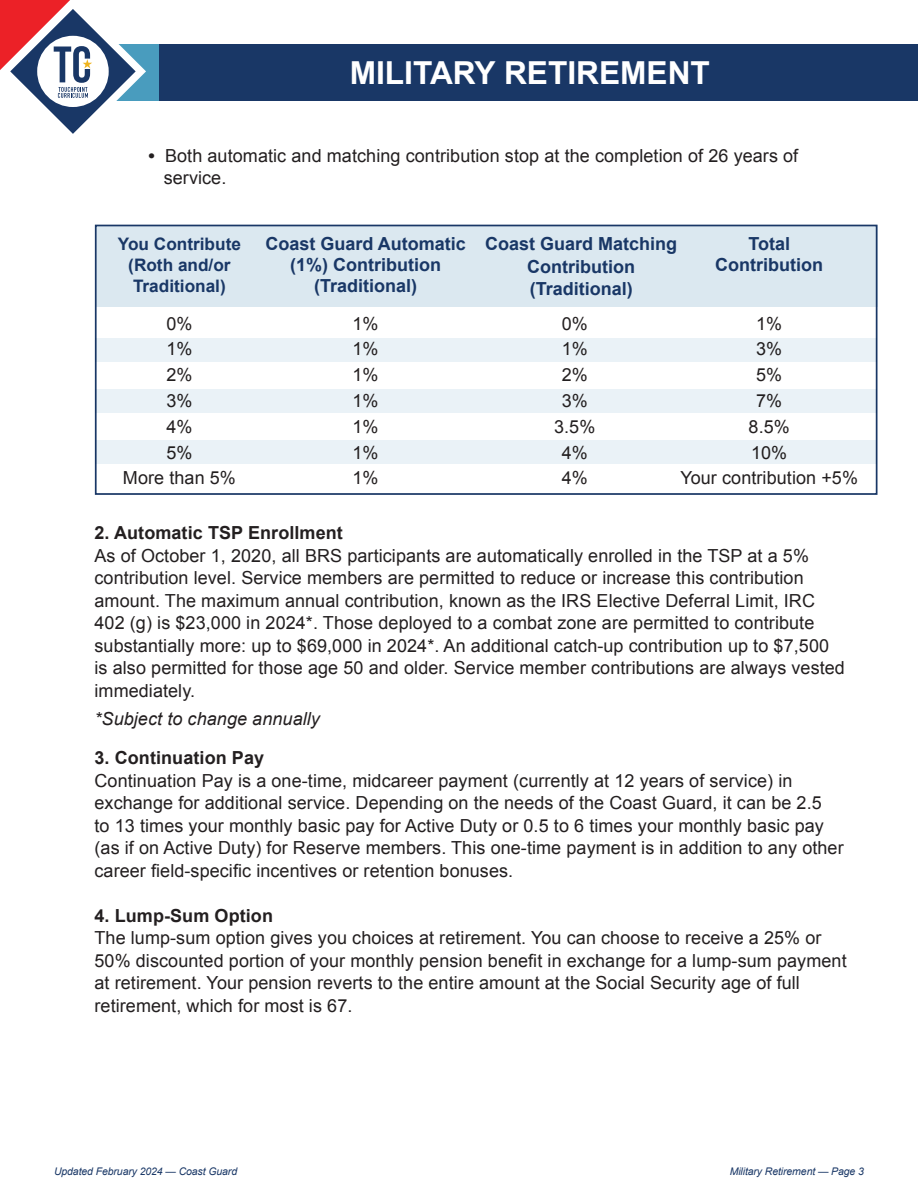
<style>
.page{position:relative;width:918px;height:1188px;background:#fff}
.page>*{position:absolute;margin:0;border:0;box-sizing:border-box;transform-origin:0 0}
.t1{font:700 31.65px "Arial";color:#fff}
.t2{font:18px/22.5px "Arial";letter-spacing:.005em;color:#231f20}
.t3{font:700 18px/21px "Arial";color:#193766;text-align:center}
.t4{font:italic 18px "Arial";letter-spacing:.005em;color:#231f20}
.t5{font:700 18px "Arial";letter-spacing:.005em;color:#231f20}
.t6{font:700 17.25px "Arial";color:#193766}
.t7{font:italic 10.5px "Arial";letter-spacing:-.01em;color:#193766}
.s1{font-weight:700}
</style>
<div class="page">
<div style="left:74px;top:44px;width:844px;height:56px;background:#193766"></div>
<div style="left:95px;top:44px;width:64px;height:56px;background:#499cbe"></div>
<svg style="left:0;top:0;width:156px;height:134px"></svg>
<div style="left:95px;top:225px;width:782px;height:81px;background:#dbe8f0"></div>
<div style="left:95px;top:225px;width:783px;height:270px;border:2px solid #193766"></div>
<div style="left:96px;top:338px;width:781px;height:24px;background:#eaf2f7"></div>
<div style="left:96px;top:389px;width:781px;height:24px;background:#eaf2f7"></div>
<div style="left:96px;top:440px;width:781px;height:24px;background:#eaf2f7"></div>
<p class="t1" style="left:350px;top:52px;width:362px">MILITARY RETIREMENT</p>
<p class="t2" style="left:164px;top:144px;width:636px;text-indent:-15px"><span class="s1">•</span> Both automatic and matching contribution stop at the completion of 26 years of service.</p>
<p class="t6" style="left:118px;top:232px;width:125px">You Contribute</p>
<p class="t6" style="left:128px;top:253px;width:104px">(Roth and/or</p>
<p class="t6" style="left:133px;top:274px;width:94px">Traditional)</p>
<p class="t2" style="left:166px;top:312px;width:28px">0%</p>
<p class="t2" style="left:166px;top:338px;width:28px">1%</p>
<p class="t2" style="left:166px;top:364px;width:28px">2%</p>
<p class="t2" style="left:166px;top:389px;width:28px">3%</p>
<p class="t2" style="left:166px;top:415px;width:28px">4%</p>
<p class="t2" style="left:166px;top:441px;width:28px">5%</p>
<p class="t2" style="left:123px;top:467px;width:115px">More than 5%</p>
<p class="t3" style="left:265px;top:234px;width:202px">Coast Guard Automatic (1%) Contribution</p>
<p class="t3" style="left:314px;top:276px;width:105px">(Traditional)</p>
<p class="t2" style="left:352px;top:312px;width:28px">1%</p>
<p class="t2" style="left:352px;top:338px;width:28px">1%</p>
<p class="t2" style="left:352px;top:364px;width:28px">1%</p>
<p class="t2" style="left:352px;top:389px;width:28px">1%</p>
<p class="t2" style="left:352px;top:415px;width:28px">1%</p>
<p class="t2" style="left:352px;top:441px;width:28px">1%</p>
<p class="t2" style="left:352px;top:467px;width:28px">1%</p>
<p class="t3" style="left:485px;top:233px;width:194px;line-height:22.5px">Coast Guard Matching<br>Contribution</p>
<p class="t3" style="left:530px;top:279px;width:105px">(Traditional)</p>
<p class="t3" style="left:715px;top:234px;width:109px">Total<br>Contribution</p>
<p class="t2" style="left:562px;top:312px;width:28px">0%</p>
<p class="t2" style="left:562px;top:338px;width:28px">1%</p>
<p class="t2" style="left:562px;top:364px;width:28px">2%</p>
<p class="t2" style="left:562px;top:389px;width:28px">3%</p>
<p class="t2" style="left:554px;top:415px;width:43px">3.5%</p>
<p class="t2" style="left:562px;top:441px;width:28px">4%</p>
<p class="t2" style="left:562px;top:467px;width:28px">4%</p>
<p class="t2" style="left:756px;top:312px;width:28px">1%</p>
<p class="t2" style="left:756px;top:338px;width:28px">3%</p>
<p class="t2" style="left:756px;top:364px;width:28px">5%</p>
<p class="t2" style="left:756px;top:389px;width:28px">7%</p>
<p class="t2" style="left:749px;top:415px;width:43px">8.5%</p>
<p class="t2" style="left:751px;top:441px;width:38px">10%</p>
<p class="t2" style="left:680px;top:467px;width:179px">Your contribution +5%</p>
<p class="t2" style="left:94px;top:521px;width:752px"><span class="s1">2. Automatic TSP Enrollment<br></span>As of October 1, 2020, all BRS participants are automatically enrolled in the TSP at a 5% contribution level. Service members are permitted to reduce or increase this contribution amount. The maximum annual contribution, known as the IRS Elective Deferral Limit, IRC 402 (g) is $23,000 in 2024*. Those deployed to a combat zone are permitted to contribute substantially more: up to $69,000 in 2024*. An additional catch-up contribution up to $7,500 is also permitted for those age 50 and older. Service member contributions are always vested immediately.</p>
<p class="t4" style="left:94px;top:707px;width:227px">*Subject to change annually</p>
<p class="t2" style="left:94px;top:746px;width:751px"><span class="s1">3. Continuation Pay<br></span>Continuation Pay is a one-time, midcareer payment (currently at 12 years of service) in exchange for additional service. Depending on the needs of the Coast Guard, it can be 2.5<br>to 13 times your monthly basic pay for Active Duty or 0.5 to 6 times your monthly basic pay (as if on Active Duty) for Reserve members. This one-time payment is in addition to any other career field-specific incentives or retention bonuses.</p>
<p class="t5" style="left:94px;top:903px;width:180px">4. Lump-Sum Option</p>
<p class="t2" style="left:94px;top:926px;width:754px">The lump-sum option gives you choices at retirement. You can choose to receive a 25% or 50% discounted portion of your monthly pension benefit in exchange for a lump-sum payment at retirement. Your pension reverts to the entire amount at the Social Security age of full retirement, which for most is 67.</p>
<p class="t7" style="left:54px;top:1164px;width:185px">Updated February 2024 — Coast Guard</p>
<p class="t7" style="left:730px;top:1164px;width:136px">Military Retirement — Page 3</p>
</div>
